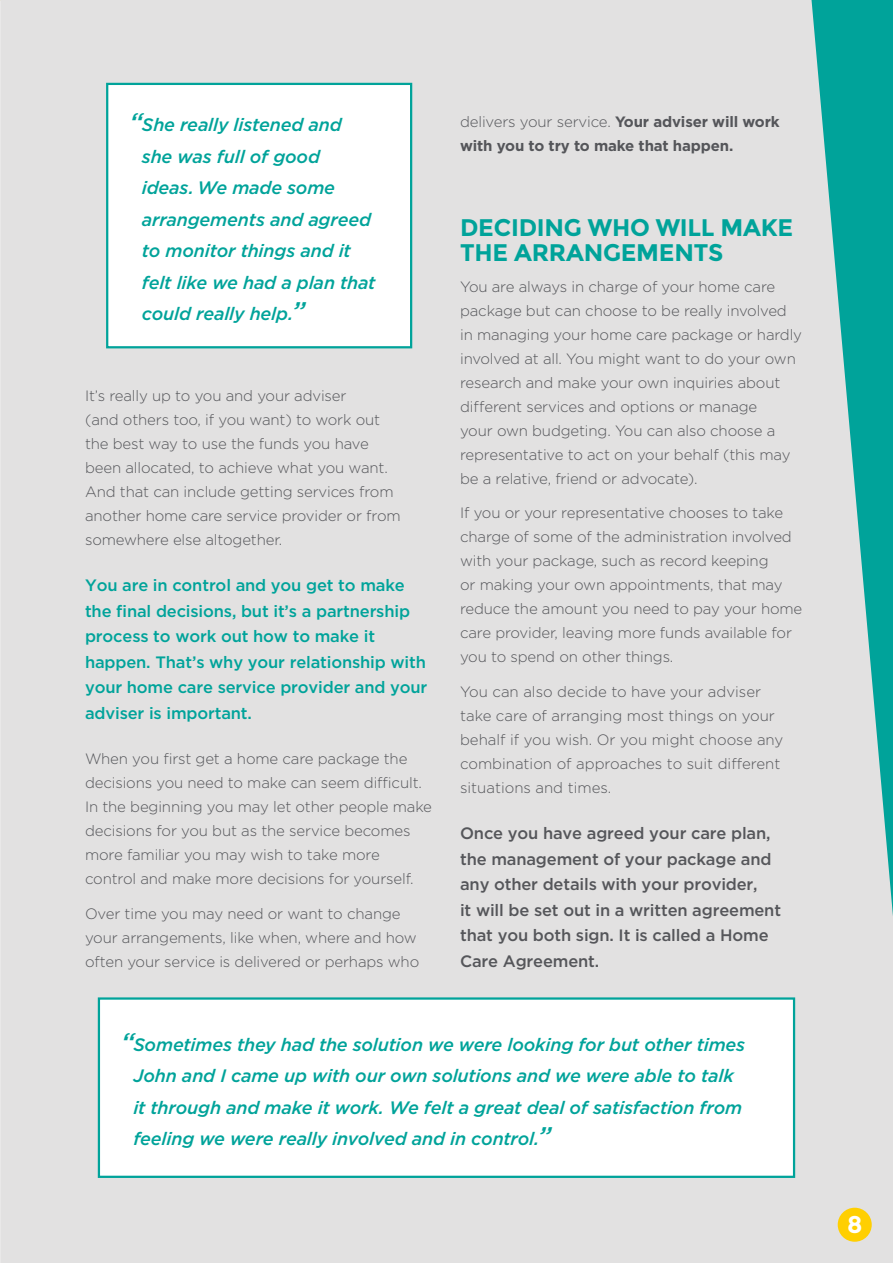
<style>
.page{position:relative;width:893px;height:1263px;background:#e2e1e1}
.page>*{position:absolute;margin:0;border:0;box-sizing:border-box;transform-origin:0 0}
.t1{font:700 24px/25.5px "Montserrat";letter-spacing:-.01em;color:#00a39a}
.t2{font:700 24px "Montserrat";color:#fff}
.t3{font:italic 500 18px/31.5px "Gotham";letter-spacing:-.01em;color:#00a39a}
.t4{font:500 16.5px/25.5px "Gotham";letter-spacing:-.01em;color:#00a39a}
.t5{font:500 16.5px/25.5px "Gotham";letter-spacing:-.01em;color:#55565a}
.t6{font:300 15px/24px "Gotham";letter-spacing:-.01em;color:#55565a}
.t7{font:700 15px/24px "Gotham";letter-spacing:-.01em;color:#55565a}
.s1{font-size:25.5px}
.s2{font-weight:300}
</style>
<div class="page">
<svg style="left:811px;top:0;width:82px;height:916px"></svg>
<div style="left:107px;top:84px;width:304px;height:263px;background:#fff"></div>
<div style="left:106px;top:83px;width:306px;height:265px;border:2px solid #00a39a"></div>
<div style="left:99px;top:998px;width:695px;height:179px;background:#fff"></div>
<div style="left:98px;top:997px;width:697px;height:181px;border:2px solid #00a39a"></div>
<div style="left:838px;top:1208px;width:34px;height:34px;background:#ffcf01;border-radius:50%"></div>
<p class="t3" style="left:142px;top:109px;width:235px;text-indent:-12px"><span class="s1">“</span>She really listened and she was full of good ideas. We made some arrangements and agreed to monitor things and it felt like we had a plan that could really help.<span class="s1">”</span></p>
<p class="t6" style="left:85px;top:383px;width:317px">It’s really up to you and your adviser<br>(and others too, if you want) to work out the best way to use the funds you have been allocated, to achieve what you want.<br>And that can include getting services from another home care service provider or from somewhere else altogether.</p>
<p class="t4" style="left:85px;top:573px;width:344px">You are in control and you get to make the final decisions, but it’s a partnership process to work out how to make it happen. That’s why your relationship with your home care service provider and your adviser is important.</p>
<p class="t6" style="left:85px;top:747px;width:348px">When you first get a home care package the decisions you need to make can seem difficult.<br>In the beginning you may let other people make decisions for you but as the service becomes more familiar you may wish to take more control and make more decisions for yourself.</p>
<p class="t6" style="left:85px;top:901px;width:336px">Over time you may need or want to change your arrangements, like when, where and how often your service is delivered or perhaps who</p>
<p class="t7" style="left:460px;top:109px;width:321px"><span class="s2">delivers your service.</span> Your adviser will work with you to try to make that happen.</p>
<h1 class="t1" style="left:460px;top:215px;width:335px">DECIDING WHO WILL MAKE<br>TH E ARRANGEMENTS</h1>
<p class="t6" style="left:460px;top:274px;width:344px">You are always in charge of your home care package but can choose to be really involved in managing your home care package or hardly involved at all. You might want to do your own research and make your own inquiries about different services and options or manage<br>your own budgeting. You can also choose a representative to act on your behalf (this may be a relative, friend or advocate).</p>
<p class="t6" style="left:460px;top:501px;width:344px">If you or your representative chooses to take charge of some of the administration involved with your package, such as record keeping<br>or making your own appointments, that may reduce the amount you need to pay your home care provider, leaving more funds available for you to spend on other things.</p>
<p class="t6" style="left:460px;top:680px;width:325px">You can also decide to have your adviser take care of arranging most things on your behalf if you wish. Or you might choose any combination of approaches to suit different situations and times.</p>
<p class="t5" style="left:460px;top:821px;width:323px">Once you have agreed your care plan, the management of your package and any other details with your provider,<br>it will be set out in a written agreement that you both sign. It is called a Home Care Agreement.</p>
<p class="t3" style="left:133px;top:1028px;width:613px;text-indent:-12px"><span class="s1">“</span>Sometimes they had the solution we were looking for but other times John and I came up with our own solutions and we were able to talk it through and make it work. We felt a great deal of satisfaction from feeling we were really involved and in control.<span class="s1">”</span></p>
<h1 class="t2" style="left:847px;top:1210px;width:17px">8</h1>
</div>
